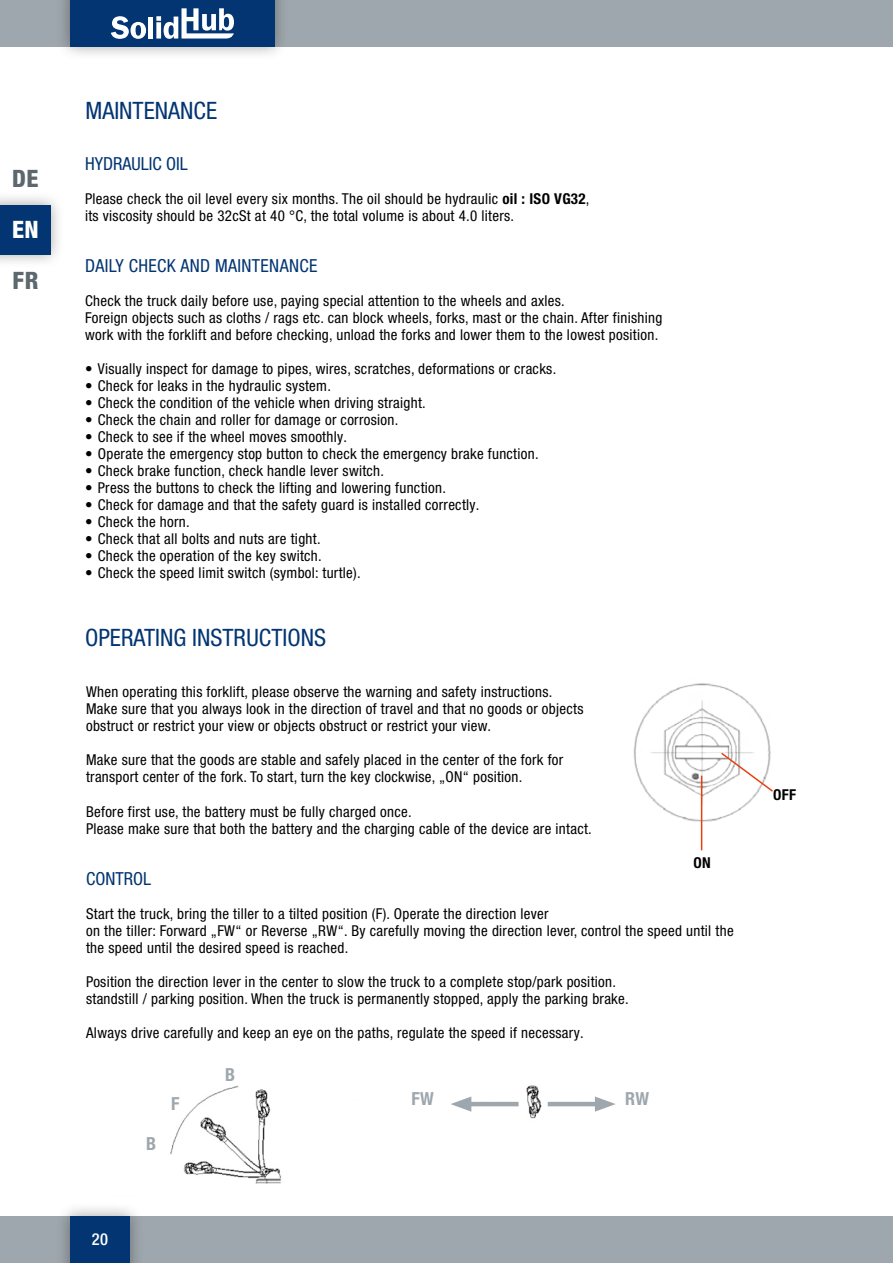
<style>
.page{position:relative;width:893px;height:1263px;background:#fff}
.page>*{position:absolute;margin:0;border:0;box-sizing:border-box;transform-origin:0 0}
.t1{font:condensed 24px "Helvetica Neue LT Pro";color:#033572}
.t2{font:800 condensed 24px "Helvetica Neue LT Pro";color:#5c686e}
.t3{font:800 condensed 24px "Helvetica Neue LT Pro";color:#fff}
.t4{font:condensed 18px "Helvetica Neue LT Pro";letter-spacing:.02em;color:#033572}
.t5{font:condensed 18px "Helvetica Neue LT Pro";color:#033572}
.t6{font:700 condensed 18px "Helvetica Neue LT Pro";color:#9ea7ad}
.t7{font:500 condensed 16.5px "Helvetica Neue LT Pro";color:#fff}
.t8{font:condensed 15px/17px "Helvetica Neue LT Pro";letter-spacing:.02em;color:#000}
.t9{font:700 condensed 15px "Helvetica Neue LT Pro";color:#000}
.s1{font-weight:700}
</style>
<div class="page">
<div style="left:0;top:1216px;width:893px;height:47px;background:#9ea7ad"></div>
<div style="left:0;top:0;width:893px;height:47px;background:#9ea7ad"></div>
<div style="left:0;top:191px;width:65px;height:77px;background:#000;opacity:.35"></div>
<div style="left:0;top:205px;width:50px;height:49px;background:#033572"></div>
<div style="left:56px;top:0;width:233px;height:61px;background:#000;opacity:.35"></div>
<div style="left:70px;top:0;width:204px;height:47px;background:#033572"></div>
<div style="left:56px;top:1202px;width:88px;height:61px;background:#000;opacity:.35"></div>
<div style="left:70px;top:1216px;width:60px;height:47px;background:#033572"></div>
<svg style="left:111px;top:16px;width:35px;height:23px"></svg>
<div style="left:148px;top:17px;width:5px;height:22px;background:#fff"></div>
<svg style="left:156px;top:8px;width:78px;height:31px"></svg>
<img style="left:633px;top:683px;width:138px;height:150px">
<svg style="left:719px;top:751px;width:54px;height:42px"></svg>
<hr style="left:701px;top:776px;width:1px;height:74px;background:#e74011">
<img style="left:114px;top:1085px;width:167px;height:120px">
<img style="left:471px;top:1085px;width:124px;height:34px">
<hr style="left:548px;top:1102px;width:55px;height:4px;background:#9ea7ad">
<svg style="left:595px;top:1096px;width:21px;height:16px"></svg>
<hr style="left:463px;top:1102px;width:56px;height:4px;background:#9ea7ad">
<svg style="left:451px;top:1096px;width:20px;height:16px"></svg>
<h1 class="t2" style="left:12px;top:164px;width:28px">DE</h1>
<h1 class="t3" style="left:12px;top:215px;width:28px">EN</h1>
<h1 class="t2" style="left:13px;top:266px;width:27px">FR</h1>
<h1 class="t1" style="left:85px;top:96px;width:133px">MAINTENANCE</h1>
<p class="t5" style="left:85px;top:153px;width:104px">HYDRAULIC OIL</p>
<p class="t8" style="left:85px;top:190px;width:506px">Please check the oil level every six months. The oil should be hydraulic <span class="s1">oil : ISO VG32</span>, its viscosity should be 32cSt at 40 °C, the total volume is about 4.0 liters.</p>
<p class="t4" style="left:85px;top:255px;width:234px">DAILY CHECK AND MAINTENANCE</p>
<p class="t8" style="left:85px;top:292px;width:579px">Check the truck daily before use, paying special attention to the wheels and axles.<br>Foreign objects such as cloths / rags etc. can block wheels, forks, mast or the chain. After finishing work with the forklift and before checking, unload the forks and lower them to the lowest position.</p>
<p class="t8" style="left:85px;top:360px;width:473px">• Visually inspect for damage to pipes, wires, scratches, deformations or cracks.</p>
<p class="t8" style="left:85px;top:377px;width:247px">• Check for leaks in the hydraulic system.</p>
<p class="t8" style="left:85px;top:394px;width:342px">• Check the condition of the vehicle when driving straight.</p>
<p class="t8" style="left:85px;top:411px;width:315px">• Check the chain and roller for damage or corrosion.</p>
<p class="t8" style="left:85px;top:428px;width:264px">• Check to see if the wheel moves smoothly.</p>
<p class="t8" style="left:85px;top:445px;width:455px">• Operate the emergency stop button to check the emergency brake function.</p>
<p class="t8" style="left:85px;top:462px;width:301px">• Check brake function, check handle lever switch.</p>
<p class="t8" style="left:85px;top:479px;width:362px">• Press the buttons to check the lifting and lowering function.</p>
<p class="t8" style="left:85px;top:496px;width:396px">• Check for damage and that the safety guard is installed correctly.</p>
<p class="t8" style="left:85px;top:513px;width:106px">• Check the horn.</p>
<p class="t8" style="left:85px;top:530px;width:237px">• Check that all bolts and nuts are tight.</p>
<p class="t8" style="left:85px;top:547px;width:238px">• Check the operation of the key switch.</p>
<p class="t8" style="left:85px;top:564px;width:277px">• Check the speed limit switch (symbol: turtle).</p>
<h1 class="t1" style="left:85px;top:624px;width:243px">OPERATING INSTRUCTIONS</h1>
<p class="t8" style="left:86px;top:683px;width:499px">When operating this forklift, please observe the warning and safety instructions.<br>Make sure that you always look in the direction of travel and that no goods or objects obstruct or restrict your view or objects obstruct or restrict your view.</p>
<p class="t8" style="left:86px;top:751px;width:479px">Make sure that the goods are stable and safely placed in the center of the fork for transport center of the fork. To start, turn the key clockwise, „ON“ position.</p>
<p class="t8" style="left:86px;top:802px;width:507px">Before first use, the battery must be fully charged once.<br>Please make sure that both the battery and the charging cable of the device are intact.</p>
<p class="t5" style="left:86px;top:867px;width:67px">CONTROL</p>
<p class="t8" style="left:86px;top:905px;width:649px">Start the truck, bring the tiller to a tilted position (F). Operate the direction lever<br>on the tiller: Forward „FW“ or Reverse „RW“. By carefully moving the direction lever, control the speed until the the speed until the desired speed is reached.</p>
<p class="t8" style="left:86px;top:973px;width:544px">Position the direction lever in the center to slow the truck to a complete stop/park position. standstill / parking position. When the truck is permanently stopped, apply the parking brake.</p>
<p class="t8" style="left:86px;top:1024px;width:499px">Always drive carefully and keep an eye on the paths, regulate the speed if necessary.</p>
<p class="t9" style="left:693px;top:853px;width:19px">ON</p>
<p class="t7" style="left:92px;top:1229px;width:18px">20</p>
<p class="t6" style="left:146px;top:1132px;width:12px">B</p>
<p class="t6" style="left:171px;top:1093px;width:10px">F</p>
<p class="t6" style="left:225px;top:1063px;width:12px">B</p>
<p class="t6" style="left:411px;top:1087px;width:24px">FW</p>
<p class="t6" style="left:625px;top:1088px;width:26px">RW</p>
<p class="t9" style="left:773px;top:785px;width:24px">OFF</p>
</div>
